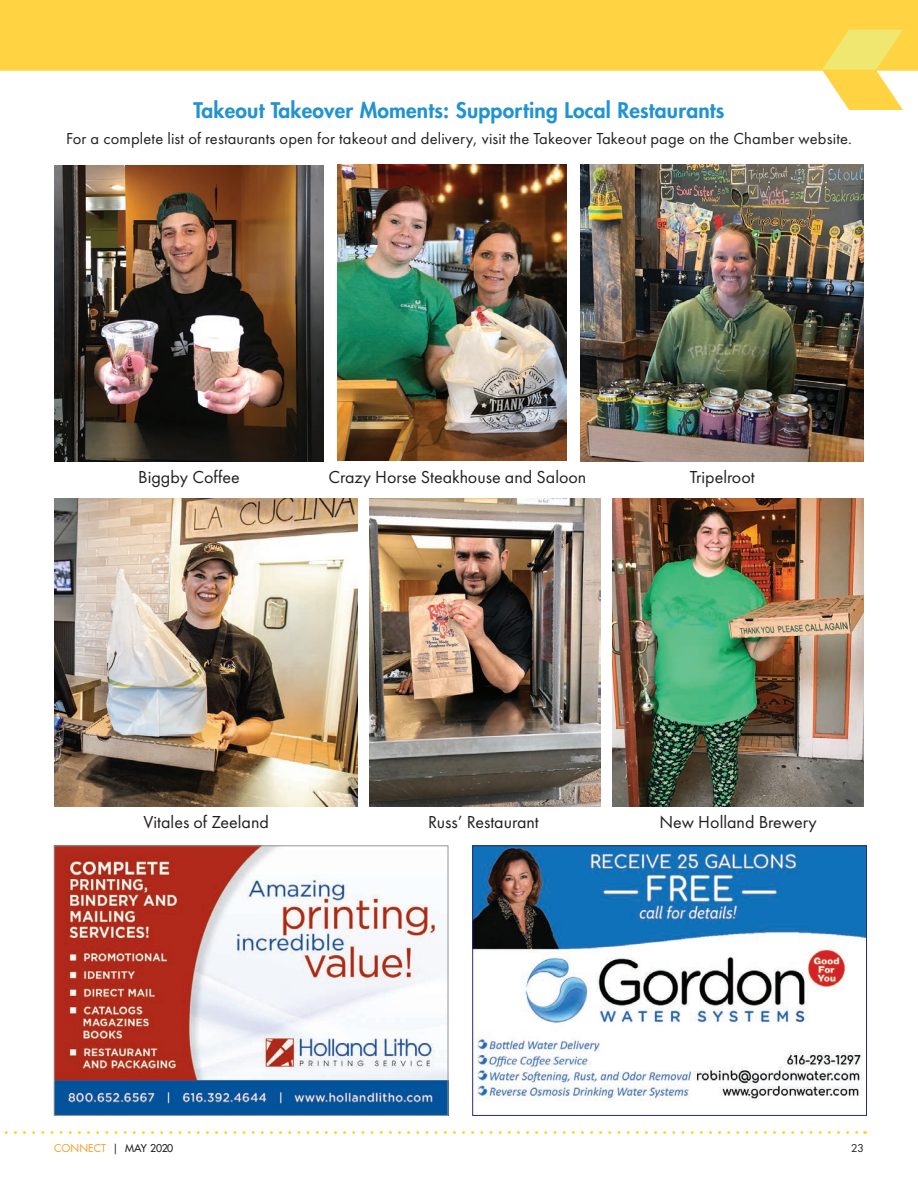
<style>
.page{position:relative;width:918px;height:1188px;background:#fff}
.page>*{position:absolute;margin:0;border:0;box-sizing:border-box;transform-origin:0 0}
.t1{font:800 21px "Futura";letter-spacing:.01em;color:#2193d1}
.t2{font:18px "Futura PT";color:#231f20}
.t3{font:16.5px "Futura PT";letter-spacing:.01em;color:#231f20}
.t4{font:10.5px "Futura";color:#f89b24}
.t5{font:10.5px "Futura";color:#231f20}
.s1{color:#231f20}
</style>
<div class="page">
<img style="left:54px;top:165px;width:270px;height:297px">
<img style="left:580px;top:165px;width:284px;height:297px">
<img style="left:337px;top:165px;width:229px;height:296px">
<img style="left:54px;top:498px;width:303px;height:309px">
<img style="left:612px;top:498px;width:252px;height:309px">
<img style="left:369px;top:498px;width:231px;height:309px">
<div style="left:0;top:0;width:918px;height:71px;background:#ffd342"></div>
<svg style="left:4px;top:1131px;width:862px;height:3px"></svg>
<svg style="left:822px;top:30px;width:81px;height:80px"></svg>
<img style="left:56px;top:848px;width:390px;height:266px">
<div style="left:54px;top:846px;width:394px;height:270px;border:1px solid #939598"></div>
<img style="left:474px;top:848px;width:391px;height:253px">
<div style="left:472px;top:846px;width:395px;height:270px;border:1px solid #282d75"></div>
<p class="t1" style="left:193px;top:97px;width:533px">Takeout Takeover Moments: Supporting Local Restaurants</p>
<p class="t3" style="left:66px;top:129px;width:787px">For a complete list of restaurants open for takeout and delivery, visit the Takeover Takeout page on the Chamber website.</p>
<p class="t2" style="left:138px;top:467px;width:103px">Biggby Coffee</p>
<p class="t2" style="left:329px;top:467px;width:259px">Crazy Horse Steakhouse and Saloon</p>
<p class="t2" style="left:690px;top:467px;width:66px">Tripelroot</p>
<p class="t2" style="left:144px;top:812px;width:127px">Vitales of Zeeland</p>
<p class="t2" style="left:428px;top:812px;width:112px">Russ’ Restaurant</p>
<p class="t2" style="left:659px;top:812px;width:159px">New Holland Brewery</p>
<p class="t4" style="left:54px;top:1142px;width:121px">CONNECT <span class="s1">|</span> <span class="s1">MAY 2020</span></p>
<p class="t5" style="left:851px;top:1142px;width:14px">23</p>
</div>
